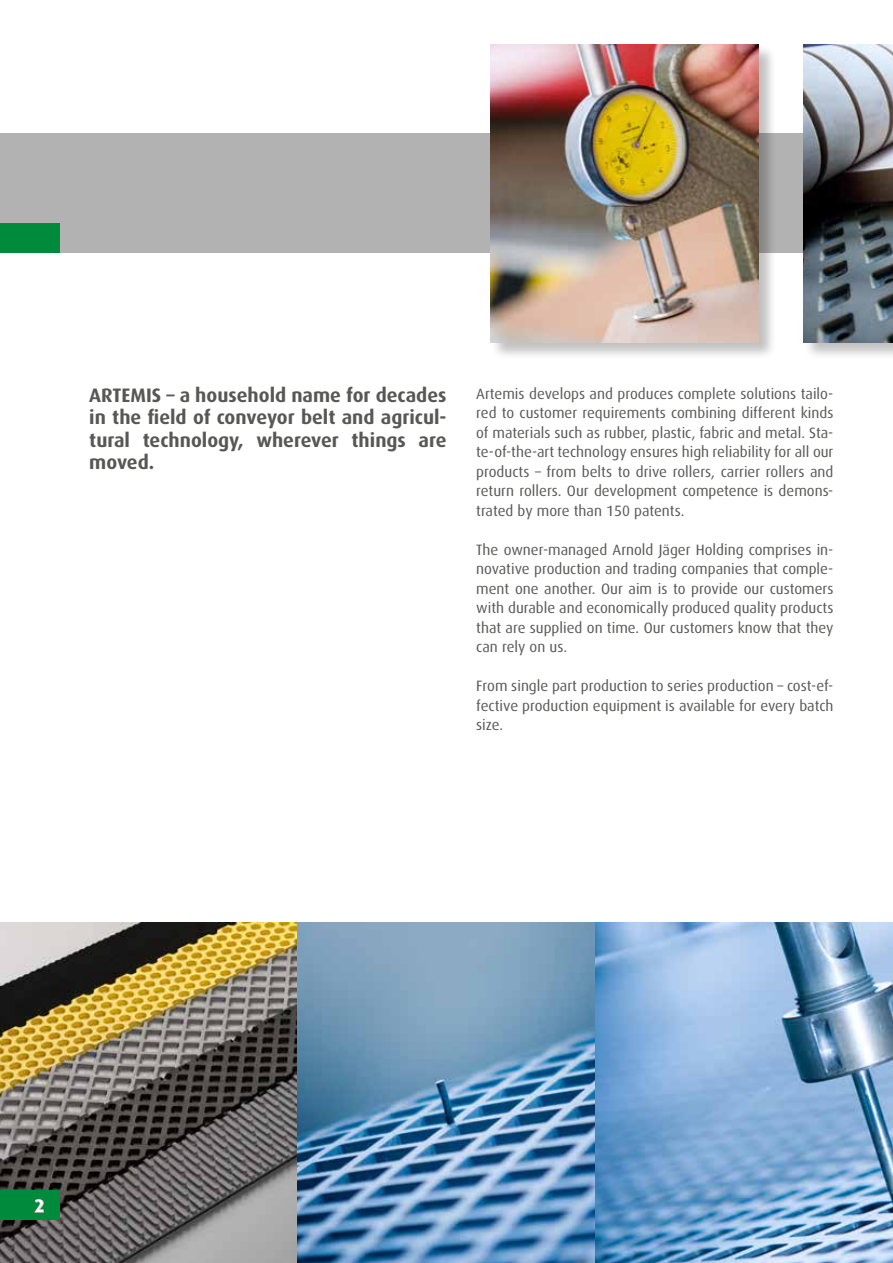
<style>
.page{position:relative;width:893px;height:1263px;background:#fff}
.page>*{position:absolute;margin:0;border:0;box-sizing:border-box;transform-origin:0 0}
.t1{font:700 19.5px/22.5px "Dax Pro";color:#575756;text-align:justify}
.t2{font:700 18px "Dax Pro";color:#fff}
.t3{font:15px/19.5px "Dax Pro";color:#575756;text-align:justify}
</style>
<div class="page">
<div style="left:0;top:134px;width:893px;height:119px;background:#b3b2b2"></div>
<div style="left:0;top:223px;width:60px;height:30px;background:#008a3c"></div>
<img style="left:0;top:923px;width:298px;height:340px">
<img style="left:298px;top:923px;width:297px;height:340px">
<img style="left:595px;top:923px;width:298px;height:340px">
<div style="left:803px;top:45px;width:90px;height:316px;background:#000;opacity:.25"></div>
<img style="left:803px;top:45px;width:90px;height:297px">
<div style="left:491px;top:45px;width:286px;height:316px;background:#000;opacity:.25"></div>
<img style="left:491px;top:45px;width:268px;height:297px">
<div style="left:0;top:1190px;width:60px;height:30px;background:#008a3c"></div>
<svg style="left:34px;top:1199px;width:10px;height:14px"></svg>
<h1 class="t1" style="left:89px;top:383px;width:359px">ARTEMIS – a household name for decades in the field of conveyor belt and agricul&shy;tural technology, wherever things are moved.</h1>
<p class="t3" style="left:476px;top:383px;width:359px">Artemis develops and produces complete solutions tailo&shy;red to customer requirements combining different kinds of materials such as rubber, plastic, fabric and metal. Sta&shy;te-of-the-art technology ensures high reliability for all our products – from belts to drive rollers, carrier rollers and return rollers. Our development competence is demons&shy;trated by more than 150 patents.</p>
<p class="t3" style="left:476px;top:539px;width:359px">The owner-managed Arnold Jäger Holding comprises in&shy;novative production and trading companies that comple&shy;ment one another. Our aim is to provide our customers with durable and economically produced quality products that are supplied on time. Our customers know that they can rely on us.</p>
<p class="t3" style="left:476px;top:676px;width:359px">From single part production to series production – cost-ef&shy;fective production equipment is available for every batch size.</p>
<p class="t2" style="left:34px;top:1194px;width:12px">2</p>
</div>
